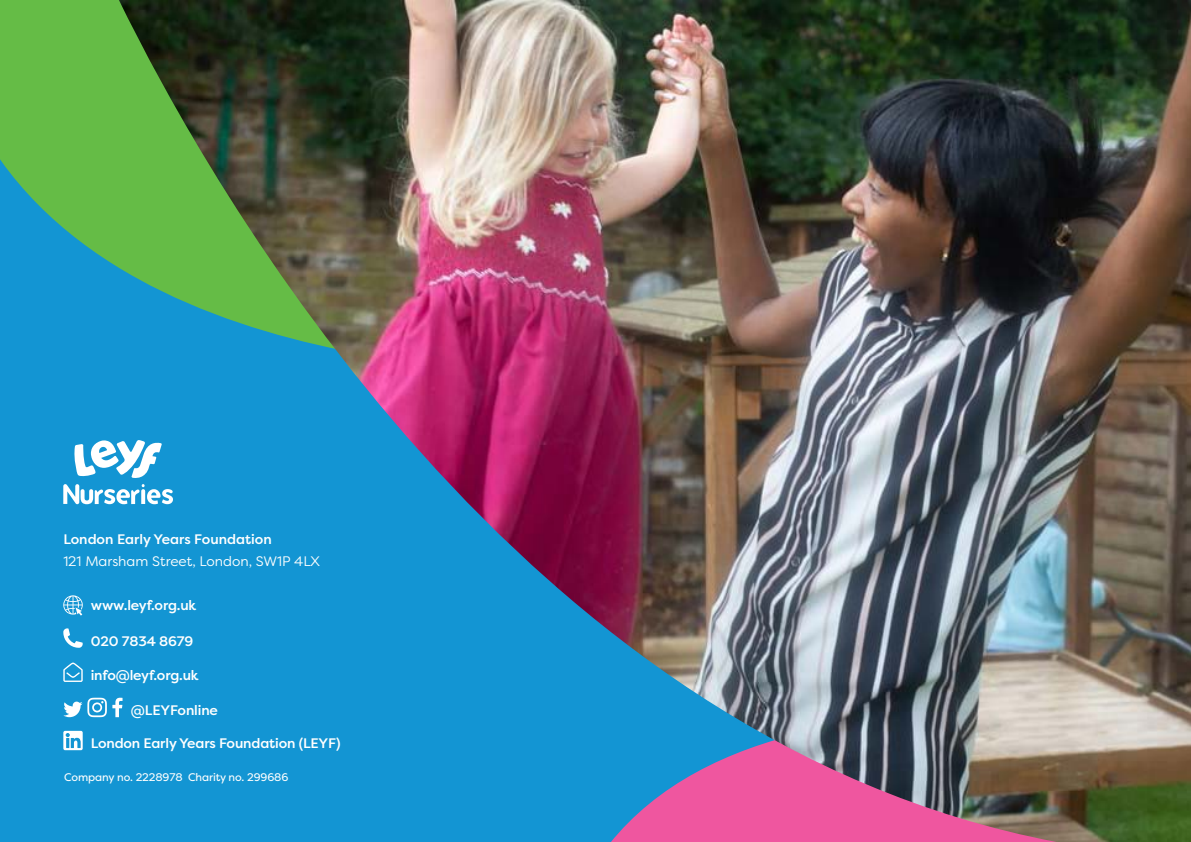
<style>
.page{position:relative;width:1191px;height:842px;background:#1395d3}
.page>*{position:absolute;margin:0;border:0;box-sizing:border-box;transform-origin:0 0}
.t1{font:500 13.8px "Filson Pro";letter-spacing:-.01em;color:#fff}
.t2{font:13.8px "Filson Pro";color:#fff}
.t3{font:11px "Filson Pro";letter-spacing:-.01em;color:#fff}
</style>
<div class="page">
<svg style="left:0;top:0;width:119px;height:268px;fill:#65bc46"></svg>
<img style="left:119px;top:0;width:1072px;height:842px">
<svg style="left:63px;top:440px;width:110px;height:64px"></svg>
<svg style="left:63px;top:628px;width:20px;height:20px"></svg>
<svg style="left:63px;top:698px;width:59px;height:19px"></svg>
<svg style="left:63px;top:663px;width:20px;height:19px"></svg>
<svg style="left:63px;top:731px;width:20px;height:19px"></svg>
<svg style="left:63px;top:595px;width:20px;height:21px"></svg>
<p class="t1" style="left:63px;top:529px;width:210px">London Early Years Foundation</p>
<p class="t2" style="left:63px;top:552px;width:258px">121 Marsham Street, London, SW1P 4LX</p>
<p class="t1" style="left:91px;top:595px;width:107px">www.leyf.org.uk</p>
<p class="t1" style="left:91px;top:631px;width:104px">020 7834 8679</p>
<p class="t1" style="left:91px;top:665px;width:109px">info@leyf.org.uk</p>
<p class="t1" style="left:131px;top:701px;width:89px">@LEYFonline</p>
<p class="t1" style="left:91px;top:734px;width:251px">London Early Years Foundation (LEYF)</p>
<p class="t3" style="left:64px;top:770px;width:226px">Company no. 2228978 Charity no. 299686</p>
</div>
